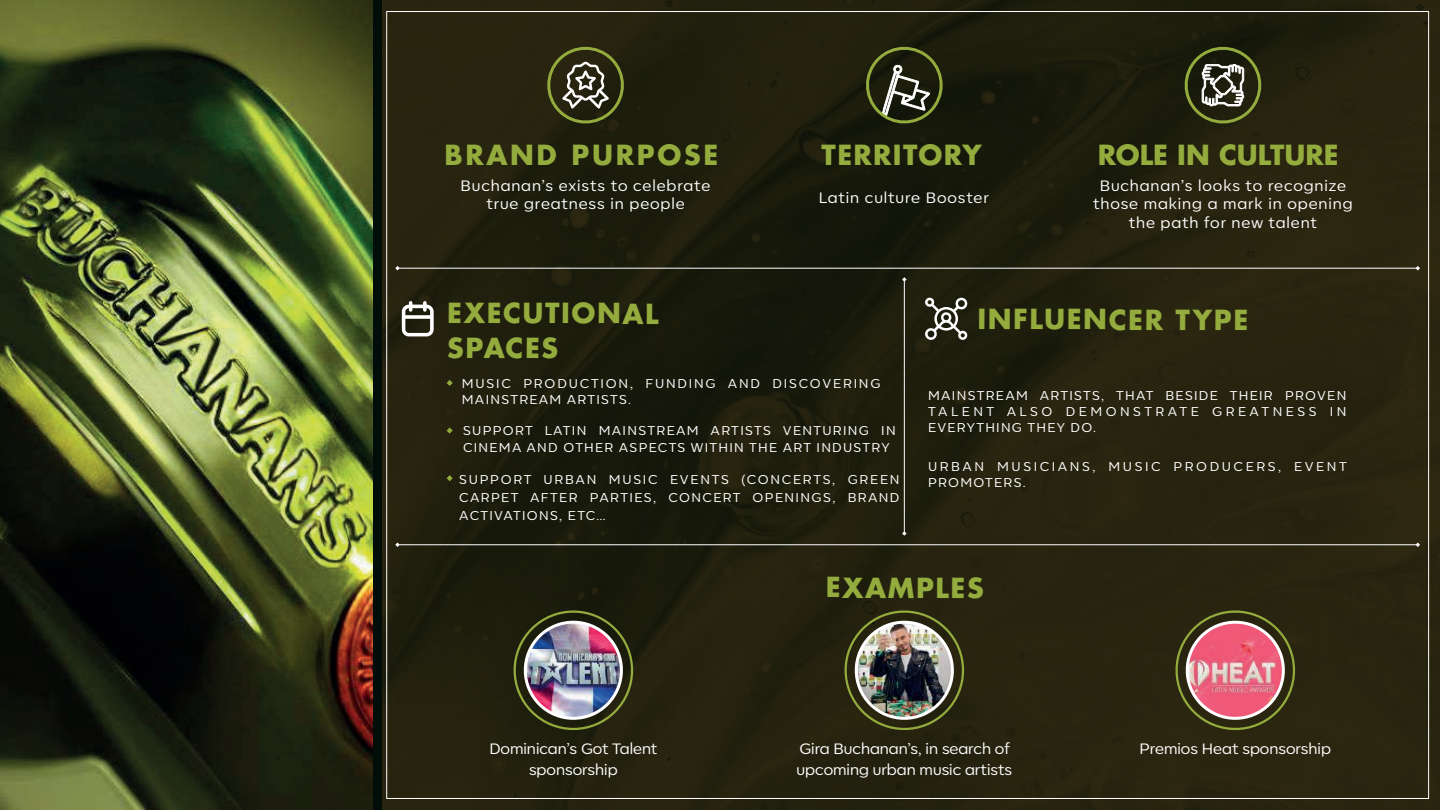
<style>
.page{position:relative;width:1440px;height:810px;background:#fff}
.page>*{position:absolute;margin:0;border:0;box-sizing:border-box;transform-origin:0 0}
.t1{font:700 27px/35px "Futura";letter-spacing:.055em;color:#94ab3d}
.t2{font:700 27px "Futura";letter-spacing:.05em;color:#94ac3d}
.t3{font:700 27px "Futura";color:#94ac3d}
.t4{font:700 27px "Futura";letter-spacing:.1em;color:#94ac3d}
.t5{font:15px/18.9px "Corsa Grotesk";letter-spacing:.05em;color:#fff;text-align:center}
.t6{font:15px/21px "Corsa Grotesk";color:#fff;text-align:center}
.t7{font:12.75px/16.2px "Corsa Grotesk";letter-spacing:.105em;color:#fff;text-align:justify}
.t8{font:12.75px/16.2px "Corsa Grotesk";letter-spacing:.14em;color:#fff}
.t9{font:12.75px/16.2px "Corsa Grotesk";letter-spacing:.2em;color:#fff}
</style>
<div class="page">
<img style="left:382px;top:0;width:1058px;height:810px">
<img style="left:0;top:0;width:373px;height:810px">
<svg style="left:541px;top:40px;width:85px;height:90px;background:#3f3f25"></svg>
<svg style="left:860px;top:40px;width:85px;height:90px;background:#363923"></svg>
<svg style="left:1178px;top:40px;width:85px;height:90px;background:#3d4028"></svg>
<svg style="left:925px;top:298px;width:42px;height:42px"></svg>
<svg style="left:402px;top:301px;width:32px;height:35px"></svg>
<img style="left:506px;top:603px;width:132px;height:135px">
<img style="left:837px;top:603px;width:132px;height:135px">
<svg style="left:1168px;top:603px;width:132px;height:135px;background:#82524b"></svg>
<svg style="left:447px;top:380px;width:6px;height:6px"></svg>
<hr style="left:399px;top:268px;width:1017px;height:1px;background:#fff">
<svg style="left:1416px;top:266px;width:4px;height:4px"></svg>
<svg style="left:395px;top:266px;width:5px;height:4px"></svg>
<hr style="left:399px;top:544px;width:1017px;height:1px;background:#fff">
<svg style="left:1416px;top:543px;width:4px;height:4px"></svg>
<svg style="left:395px;top:543px;width:5px;height:4px"></svg>
<hr style="left:904px;top:281px;width:1px;height:251px;background:#fff">
<svg style="left:902px;top:531px;width:5px;height:5px"></svg>
<svg style="left:902px;top:277px;width:5px;height:5px"></svg>
<svg style="left:447px;top:428px;width:6px;height:6px"></svg>
<svg style="left:447px;top:475px;width:6px;height:6px"></svg>
<h1 class="t4" style="left:444px;top:137px;width:275px">BRAND PURPOSE</h1>
<h1 class="t2" style="left:822px;top:137px;width:162px">TERRITORY</h1>
<h1 class="t3" style="left:1098px;top:137px;width:242px">ROLE IN CULTURE</h1>
<p class="t5" style="left:461px;top:175px;width:251px">Buchanan’s exists to celebrate true greatness in people</p>
<h1 class="t1" style="left:447px;top:295px;width:213px">EXECUTIONAL<br>SPACES</h1>
<p class="t5" style="left:819px;top:188px;width:172px">Latin culture Booster</p>
<p class="t5" style="left:1093px;top:175px;width:261px">Buchanan’s looks to recognize those making a mark in opening the path for new talent</p>
<h1 class="t1" style="left:978px;top:302px;width:272px">INFLUENCER TYPE</h1>
<p class="t8" style="left:462px;top:375px;width:420px">MUSIC PRODUCTION, FUNDING AND DISCOVERING<br>MAINSTREAM ARTISTS.</p>
<p class="t7" style="left:463px;top:423px;width:434px">SUPPORT LATIN MAINSTREAM ARTISTS VENTURING IN<br>CINEMA AND OTHER ASPECTS WITHIN THE ART INDUSTRY</p>
<p class="t7" style="left:459px;top:470px;width:442px;line-height:18px">SUPPORT URBAN MUSIC EVENTS (CONCERTS, GREEN CARPET AFTER PARTIES, CONCERT OPENINGS, BRAND ACTIVATIONS, ETC…</p>
<p class="t7" style="left:928px;top:387px;width:420px">MAINSTREAM ARTISTS, THAT BESIDE THEIR PROVEN TALENT ALSO DEMONSTRATE GREATNESS IN EVERYTHING THEY DO.</p>
<p class="t9" style="left:928px;top:458px;width:420px">URBAN MUSICIANS, MUSIC PRODUCERS, EVENT<br>PROMOTERS.</p>
<p class="t6" style="left:489px;top:737px;width:170px">Dominican’s Got Talent sponsorship</p>
<h1 class="t2" style="left:826px;top:570px;width:160px">EXAMPLES</h1>
<p class="t6" style="left:797px;top:737px;width:217px;text-align:left">Gira Buchanan’s, in search of upcoming urban music artists</p>
<p class="t6" style="left:1140px;top:737px;width:193px">Premios Heat sponsorship</p>
</div>
